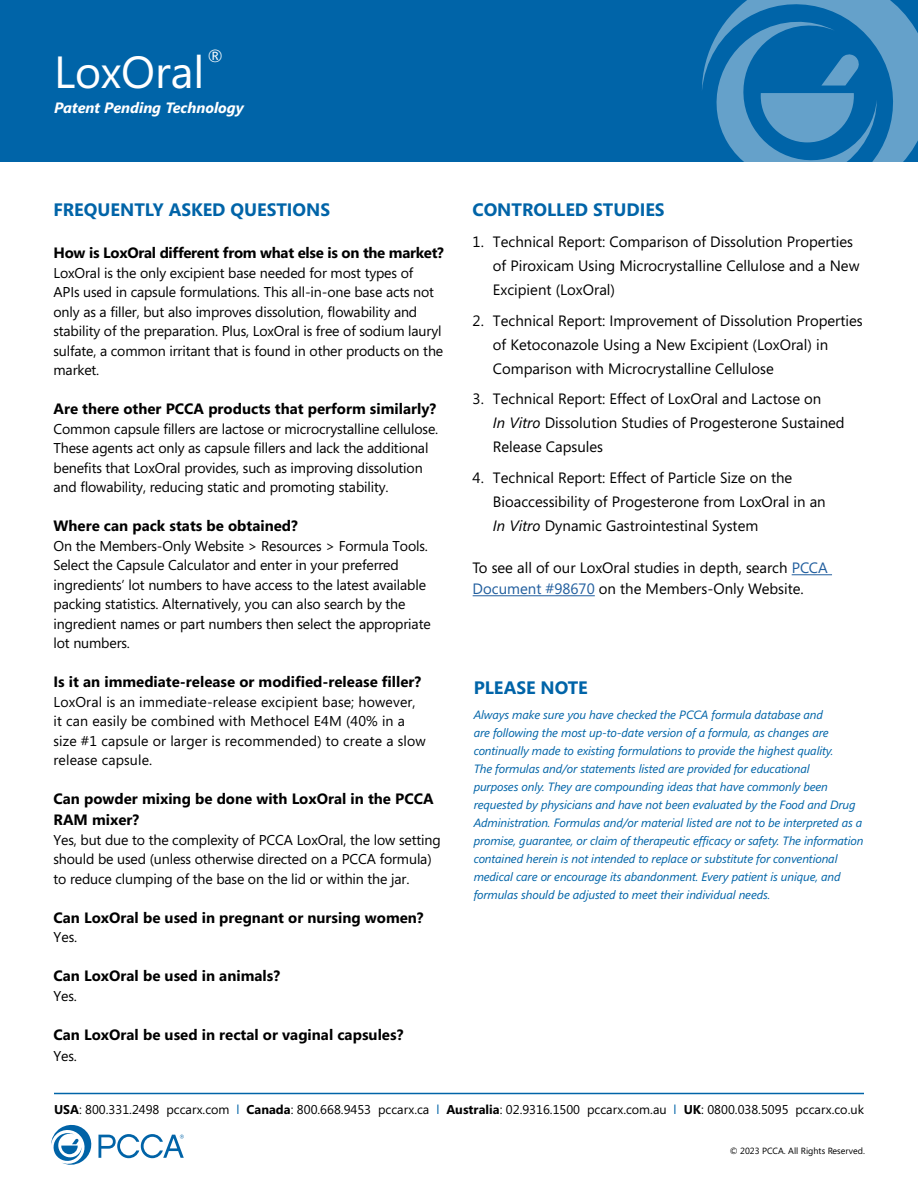
<style>
.page{position:relative;width:918px;height:1188px;background:#fff}
.page>*{position:absolute;margin:0;border:0;box-sizing:border-box;transform-origin:0 0}
.t1{font:45px "Segoe";color:#fff}
.t2{font:700 18px "Segoe";color:#0064a8}
.t3{font:17.55px "Segoe";color:#fff}
.t4{font:15px/24px "Segoe";color:#000}
.t5{font:700 15px/21px "Segoe";color:#000}
.t6{font:700 15px "Segoe";letter-spacing:-.02em;color:#000}
.t7{font:italic 700 15px "Segoe";color:#fff}
.t8{font:14.25px/19.5px "Segoe";letter-spacing:-.01em;color:#000}
.t9{font:14.25px/19.5px "Segoe";letter-spacing:.01em;color:#000}
.t10{font:12.75px "Segoe";color:#000}
.t11{font:italic 12px/18px "Segoe";letter-spacing:-.01em;color:#0064a8}
.t12{font:9px "Segoe";color:#000}
.s1{font-style:italic}
.s2{color:#215e9e}
.s3{font-weight:700}
.s4{color:#0064a8}
</style>
<div class="page">
<svg style="left:51px;top:1125px;width:133px;height:40px"></svg>
<div style="left:0;top:0;width:918px;height:162px;background:#0064a8"></div>
<svg style="left:702px;top:0;width:216px;height:162px;fill:#65a1ca"></svg>
<svg style="left:705px;top:18px;width:172px;height:144px"></svg>
<hr style="left:54px;top:1093px;width:810px;height:1px;background:#0064a8">
<hr style="left:792px;top:574px;width:40px;height:1px;background:#215e9e">
<hr style="left:473px;top:595px;width:122px;height:1px;background:#215e9e">
<p class="t3" style="left:208px;top:44px;width:17px">®</p>
<h1 class="t1" style="left:54px;top:41px;width:152px">LoxOral</h1>
<p class="t7" style="left:54px;top:99px;width:191px">Patent Pending Technology</p>
<p class="t2" style="left:53px;top:197px;width:278px">FREQUENTLY ASKED QUESTIONS</p>
<p class="t6" style="left:53px;top:242px;width:392px">How is LoxOral different from what else is on the market?</p>
<p class="t8" style="left:53px;top:262px;width:391px">LoxOral is the only excipient base needed for most types of<br>APIs used in capsule formulations. This all-in-one base acts not only as a filler, but also improves dissolution, flowability and stability of the preparation. Plus, LoxOral is free of sodium lauryl sulfate, a common irritant that is found in other products on the market.</p>
<p class="t5" style="left:53px;top:398px;width:384px">Are there other PCCA products that perform similarly?</p>
<p class="t8" style="left:53px;top:418px;width:386px">Common capsule fillers are lactose or microcrystalline cellulose.<br>These agents act only as capsule fillers and lack the additional benefits that LoxOral provides, such as improving dissolution and flowability, reducing static and promoting stability.</p>
<p class="t5" style="left:53px;top:515px;width:246px">Where can pack stats be obtained?</p>
<p class="t8" style="left:53px;top:535px;width:379px">On the Members-Only Website &gt; Resources &gt; Formula Tools.<br>Select the Capsule Calculator and enter in your preferred ingredients’ lot numbers to have access to the latest available packing statistics. Alternatively, you can also search by the ingredient names or part numbers then select the appropriate lot numbers.</p>
<p class="t5" style="left:53px;top:671px;width:369px">Is it an immediate-release or modified-release filler?</p>
<p class="t9" style="left:53px;top:691px;width:374px">LoxOral is an immediate-release excipient base; however, it can easily be combined with Methocel E4M (40% in a size #1 capsule or larger is recommended) to create a slow release capsule.</p>
<p class="t5" style="left:53px;top:788px;width:382px">Can powder mixing be done with LoxOral in the PCCA<br>RAM mixer?</p>
<p class="t8" style="left:53px;top:829px;width:389px">Yes, but due to the complexity of PCCA LoxOral, the low setting should be used (unless otherwise directed on a PCCA formula) to reduce clumping of the base on the lid or within the jar.</p>
<p class="t5" style="left:53px;top:906px;width:372px">Can LoxOral be used in pregnant or nursing women?</p>
<p class="t8" style="left:53px;top:927px;width:25px">Yes.</p>
<p class="t5" style="left:53px;top:965px;width:228px">Can LoxOral be used in animals?</p>
<p class="t8" style="left:53px;top:985px;width:25px">Yes.</p>
<p class="t5" style="left:53px;top:1023px;width:351px">Can LoxOral be used in rectal or vaginal capsules?</p>
<p class="t8" style="left:53px;top:1045px;width:25px">Yes.</p>
<p class="t2" style="left:473px;top:197px;width:193px">CONTROLLED STUDIES</p>
<p class="t4" style="left:493px;top:229px;width:368px;text-indent:-20px">1. Technical Report: Comparison of Dissolution Properties of Piroxicam Using Microcrystalline Cellulose and a New<br>Excipient (LoxOral)</p>
<p class="t4" style="left:493px;top:308px;width:371px;text-indent:-20px">2. Technical Report: Improvement of Dissolution Properties of Ketoconazole Using a New Excipient (LoxOral) in<br>Comparison with Microcrystalline Cellulose</p>
<p class="t4" style="left:493px;top:387px;width:353px;text-indent:-20px">3. Technical Report: Effect of LoxOral and Lactose on<br><span class="s1">In Vitro</span> Dissolution Studies of Progesterone Sustained<br>Release Capsules</p>
<p class="t4" style="left:493px;top:465px;width:334px;text-indent:-20px">4. Technical Report: Effect of Particle Size on the<br>Bioaccessibility of Progesterone from LoxOral in an<br><span class="s1">In Vitro</span> Dynamic Gastrointestinal System</p>
<p class="t4" style="left:473px;top:557px;width:357px;line-height:21px">To see all of our LoxOral studies in depth, search <span class="s2">PCCA<br>Document #98670</span> on the Members-Only Website.</p>
<p class="t2" style="left:474px;top:675px;width:116px">PLEASE NOTE</p>
<p class="t11" style="left:474px;top:706px;width:391px">Always make sure you have checked the PCCA formula database and<br>are following the most up-to-date version of a formula, as changes are continually made to existing formulations to provide the highest quality.<br>The formulas and/or statements listed are provided for educational<br>purposes only. They are compounding ideas that have commonly been requested by physicians and have not been evaluated by the Food and Drug Administration. Formulas and/or material listed are not to be interpreted as a promise, guarantee, or claim of therapeutic efficacy or safety. The information contained herein is not intended to replace or substitute for conventional medical care or encourage its abandonment. Every patient is unique, and formulas should be adjusted to meet their individual needs.</p>
<p class="t10" style="left:54px;top:1101px;width:812px"><span class="s3">USA</span>: 800.331.2498 pccarx.com <span class="s4">l</span> <span class="s3">Canada</span>: 800.668.9453 pccarx.ca <span class="s4">l</span> <span class="s3">Australia</span>: 02.9316.1500 pccarx.com.au <span class="s4">l</span> <span class="s3">UK</span>: 0800.038.5095 pccarx.co.uk</p>
<p class="t12" style="left:730px;top:1145px;width:137px">© 2023 PCCA. All Rights Reserved.</p>
</div>
